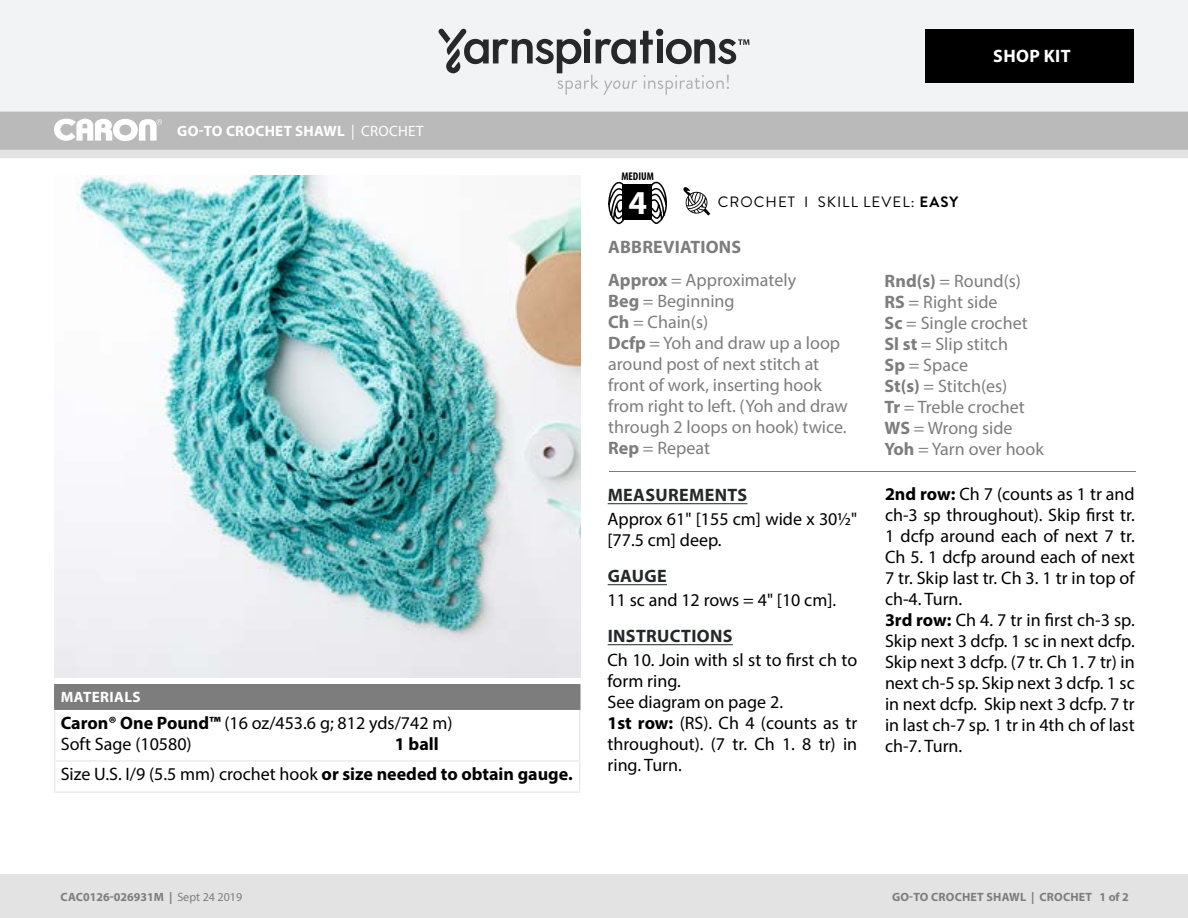
<style>
.page{position:relative;width:1188px;height:918px;background:#fff}
.page>*{position:absolute;margin:0;border:0;box-sizing:border-box;transform-origin:0 0}
.t1{font:700 33.6px "Myriad Pro";color:#fff}
.t2{font:18px/21px "Myriad Pro";color:#000}
.t3{font:18px/21px "Myriad Pro";color:#7d7d7d}
.t4{font:700 18px/30.8px "Myriad Pro";color:#000}
.t5{font:700 18px/33px "Myriad Pro";letter-spacing:.01em;color:#7d7d7d}
.t6{font:700 18px "Myriad Pro";letter-spacing:.02em;color:#24282a}
.t7{font:700 18px "Myriad Pro";letter-spacing:.02em;color:#fff}
.t8{font:700 15px "Myriad Pro";letter-spacing:.02em;color:#fff}
.t9{font:15px "Brandon Grotesque";letter-spacing:.07em;color:#000}
.t10{font:700 12px "Myriad Pro";letter-spacing:.015em;color:#7d7d7d}
.t11{font:700 condensed 11.25px "Myriad Pro";color:#000}
.s1{font-weight:400}
.s2{font-weight:700}
</style>
<div class="page">
<div style="left:0;top:150px;width:1188px;height:8px;background:#e4e3e3"></div>
<div style="left:0;top:112px;width:1188px;height:38px;background:#bbbaba"></div>
<div style="left:0;top:0;width:1188px;height:112px;background:#f2f3f4"></div>
<svg style="left:438px;top:29px;width:311px;height:66px"></svg>
<svg style="left:54px;top:119px;width:108px;height:22px"></svg>
<div style="left:0;top:875px;width:1188px;height:43px;background:#e4e3e3"></div>
<div style="left:926px;top:29px;width:208px;height:54px;background:#000"></div>
<div style="left:55px;top:685px;width:525px;height:24px;background:#7d7d7d"></div>
<hr style="left:54px;top:710px;width:2px;height:50px;background:#eaeced">
<hr style="left:579px;top:710px;width:1px;height:50px;background:#eaeced">
<hr style="left:54px;top:762px;width:2px;height:29px;background:#eaeced">
<svg style="left:579px;top:762px;width:1px;height:29px"></svg>
<hr style="left:54px;top:760px;width:526px;height:2px;background:#eaeced">
<hr style="left:54px;top:791px;width:526px;height:2px;background:#eaeced">
<hr style="left:54px;top:684px;width:526px;height:2px;background:#7d7d7d">
<hr style="left:54px;top:686px;width:2px;height:22px;background:#7d7d7d">
<hr style="left:54px;top:708px;width:526px;height:2px;background:#7d7d7d">
<img style="left:54px;top:176px;width:526px;height:502px">
<hr style="left:608px;top:503px;width:139px;height:1px;background:#24282a">
<hr style="left:608px;top:584px;width:59px;height:1px;background:#24282a">
<hr style="left:608px;top:644px;width:125px;height:1px;background:#24282a">
<svg style="left:683px;top:187px;width:27px;height:28px"></svg>
<svg style="left:608px;top:181px;width:18px;height:43px"></svg>
<svg style="left:649px;top:181px;width:18px;height:43px"></svg>
<div style="left:622px;top:185px;width:30px;height:35px;background:#000"></div>
<hr style="left:609px;top:471px;width:527px;height:1px;background:#7d7d7d">
<p class="t8" style="left:177px;top:121px;width:248px">GO-TO CROCHET SHAWL <span class="s1">| CROCHET</span></p>
<p class="t8" style="left:61px;top:687px;width:81px">MATERIALS</p>
<p class="t2" style="left:61px;top:712px;width:393px"><span class="s2">Caron® One Pound™</span> (16 oz/453.6 g; 812 yds/742 m)<br>Soft Sage (10580)</p>
<p class="t4" style="left:61px;top:728px;width:513px;text-indent:334px">1 ball<br><span class="s1">Size U.S. I/9 (5.5 mm) crochet hook</span> or size needed to obtain gauge.</p>
<p class="t7" style="left:993px;top:45px;width:79px">SHOP KIT</p>
<p class="t11" style="left:621px;top:169px;width:34px">MEDIUM</p>
<h1 class="t1" style="left:629px;top:180px;width:20px">4</h1>
<p class="t5" style="left:608px;top:230px;width:189px">ABBREVIATIONS<br>Approx <span class="s1">= Approximately</span></p>
<p class="t3" style="left:608px;top:290px;width:241px"><span class="s2">Beg</span> = Beginning<br><span class="s2">Ch</span> = Chain(s)<br><span class="s2">Dcfp</span> = Yoh and draw up a loop around post of next stitch at front of work, inserting hook from right to left. (Yoh and draw through 2 loops on hook) twice.<br><span class="s2">Rep</span> = Repeat</p>
<p class="t9" style="left:718px;top:192px;width:242px">CROCHET I SKILL LEVEL: <span class="s2">EASY</span></p>
<p class="t3" style="left:885px;top:270px;width:161px"><span class="s2">Rnd(s)</span> = Round(s)<br><span class="s2">RS</span> = Right side<br><span class="s2">Sc</span> = Single crochet<br><span class="s2">Sl st</span> = Slip stitch<br><span class="s2">Sp</span> = Space<br><span class="s2">St(s)</span> = Stitch(es)<br><span class="s2">Tr</span> = Treble crochet<br><span class="s2">WS</span> = Wrong side<br><span class="s2">Yoh</span> = Yarn over hook</p>
<p class="t6" style="left:608px;top:483px;width:141px">MEASUREMENTS</p>
<p class="t2" style="left:607px;top:508px;width:251px">Approx 61" [155 cm] wide x 30½" [77.5 cm] deep.</p>
<p class="t6" style="left:608px;top:564px;width:61px">GAUGE</p>
<p class="t2" style="left:607px;top:589px;width:230px">11 sc and 12 rows = 4" [10 cm].</p>
<p class="t6" style="left:608px;top:624px;width:126px">INSTRUCTIONS</p>
<p class="t2" style="left:607px;top:649px;width:251px">Ch 10. Join with sl st to first ch to form ring.<br>See diagram on page 2.<br><span class="s2">1st row:</span> (RS). Ch 4 (counts as tr throughout). (7 tr. Ch 1. 8 tr) in ring. Turn.</p>
<p class="t2" style="left:885px;top:483px;width:251px"><span class="s2">2nd row:</span> Ch 7 (counts as 1 tr and ch-3 sp throughout). Skip first tr.<br>1 dcfp around each of next 7 tr.<br>Ch 5. 1 dcfp around each of next<br>7 tr. Skip last tr. Ch 3. 1 tr in top of ch-4. Turn.<br><span class="s2">3rd row:</span> Ch 4. 7 tr in first ch-3 sp.<br>Skip next 3 dcfp. 1 sc in next dcfp.<br>Skip next 3 dcfp. (7 tr. Ch 1. 7 tr) in next ch-5 sp. Skip next 3 dcfp. 1 sc in next dcfp. Skip next 3 dcfp. 7 tr in last ch-7 sp. 1 tr in 4th ch of last ch-7. Turn.</p>
<p class="t10" style="left:61px;top:889px;width:183px">CAC0126-026931M | <span class="s1">Sept 24 2019</span></p>
<p class="t10" style="left:892px;top:889px;width:238px">GO-TO CROCHET SHAWL | CROCHET 1 of 2</p>
</div>
